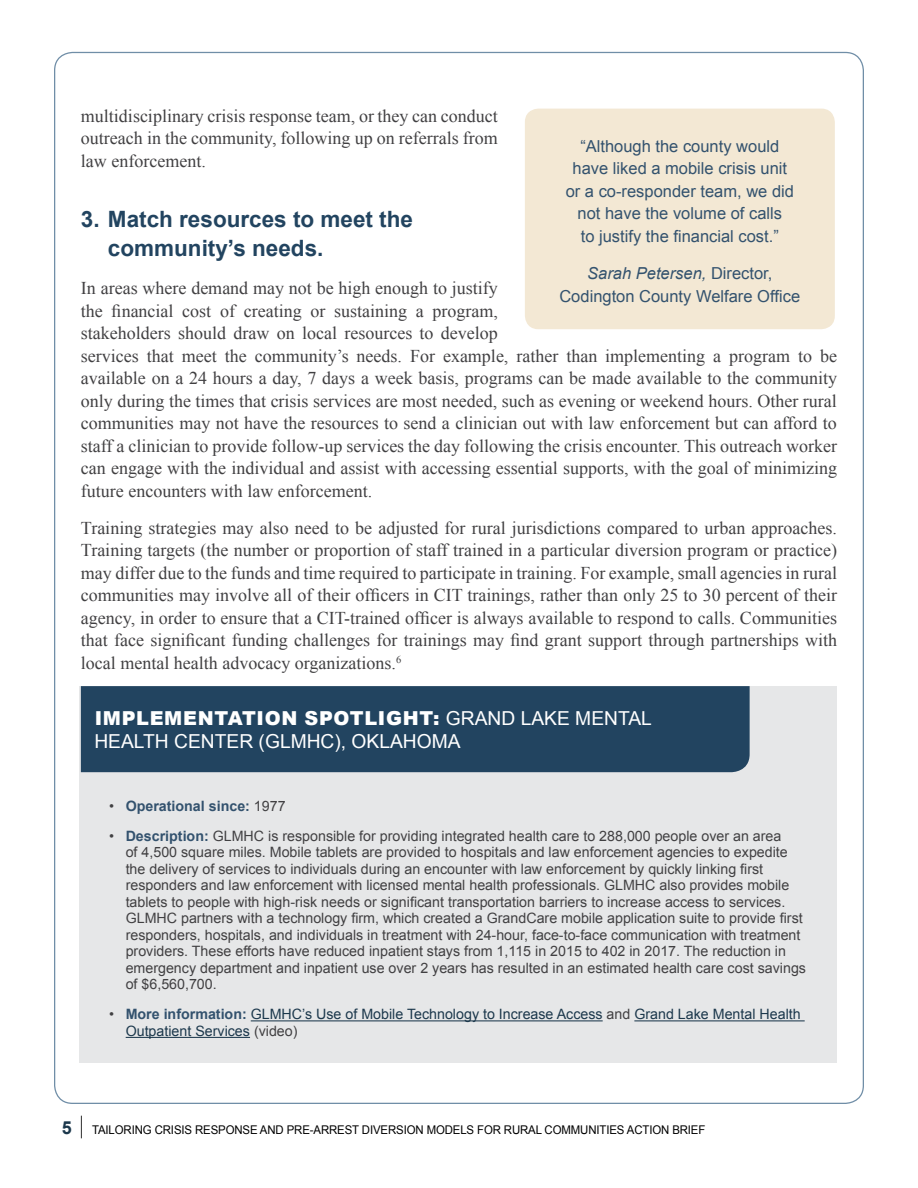
<style>
.page{position:relative;width:918px;height:1188px;background:#fff}
.page>*{position:absolute;margin:0;border:0;box-sizing:border-box;transform-origin:0 0}
.t1{font:700 22.5px/30px "Arial";color:#224460}
.t2{font:19.2px/22.5px "Arial";color:#fff}
.t3{font:18px/22.5px "Times New Roman";color:#414042;text-align:justify}
.t4{font:16.5px/22.5px "Arial";color:#33526e;text-align:center}
.t5{font:14.25px/16.5px "Arial";color:#414042}
.t6{font:14.25px/16.5px "Arial";color:#1c384c}
.t7{font:700 14.25px "Arial";color:#33526e}
.t8{font:12px "Arial";letter-spacing:-.01em;color:#000;scale:.95 1}
.s1{font-style:italic}
.s2{font-weight:900}
.s3{font-weight:400;color:#414042}
.s4{font-weight:700;color:#33526e}
.s5{color:#414042}
.s6{font-weight:700;font-size:18px;color:#1c384c}
</style>
<div class="page">
<svg style="left:81px;top:1116px;width:1px;height:22px"></svg>
<div style="left:525px;top:109px;width:310px;height:220px;background:#f3e8d4;border-radius:14px"></div>
<div style="left:80px;top:686px;width:757px;height:377px;background:#e6e7e8"></div>
<hr style="left:251px;top:1020px;width:352px;height:1px;background:#1c384c">
<hr style="left:634px;top:1020px;width:171px;height:1px;background:#1c384c">
<hr style="left:126px;top:1037px;width:124px;height:1px;background:#1c384c">
<div style="left:81px;top:686px;width:669px;height:86px;background:#224460"></div>
<p class="t3" style="left:81px;top:104px;width:418px">multidisciplinary crisis response team, or they can conduct outreach in the community, following up on referrals from law enforcement.</p>
<p class="t4" style="left:566px;top:135px;width:230px">“Although the county would have liked a mobile crisis unit or a co-responder team, we did not have the volume of calls<br>to justify the financial cost.”</p>
<p class="t4" style="left:559px;top:262px;width:242px"><span class="s1">Sarah Petersen,</span> Director,<br>Codington County Welfare Office</p>
<h3 class="t1" style="left:108px;top:204px;width:307px;text-indent:-27px">3. Match resources to meet the community’s needs.</h3>
<p class="t3" style="left:81px;top:276px;width:758px;text-align:left">In areas where demand may not be high enough to justify<br>the financial cost of creating or sustaining a program,<br>stakeholders should draw on local resources to develop<br>services that meet the community’s needs. For example, rather than implementing a program to be available on a 24 hours a day, 7 days a week basis, programs can be made available to the community only during the times that crisis services are most needed, such as evening or weekend hours. Other rural communities may not have the resources to send a clinician out with law enforcement but can afford to staff a clinician to provide follow-up services the day following the crisis encounter. This outreach worker can engage with the individual and assist with accessing essential supports, with the goal of minimizing future encounters with law enforcement.</p>
<p class="t3" style="left:81px;top:516px;width:758px">Training strategies may also need to be adjusted for rural jurisdictions compared to urban approaches.<br>Training targets (the number or proportion of staff trained in a particular diversion program or practice) may differ due to the funds and time required to participate in training. For example, small agencies in rural communities may involve all of their officers in CIT trainings, rather than only 25 to 30 percent of their agency, in order to ensure that a CIT-trained officer is always available to respond to calls. Communities that face significant funding challenges for trainings may find grant support through partnerships with local mental health advocacy organizations.<sup>6</sup></p>
<h3 class="t2" style="left:94px;top:707px;width:559px"><span class="s2">IMPLEMENTATION SPOTLIGHT:</span> GRAND LAKE MENTAL<br>HEALTH CENTER (GLMHC), OKLAHOMA</h3>
<p class="t7" style="left:109px;top:796px;width:178px"><span class="s3">•</span> Operational since: <span class="s3">1977</span></p>
<p class="t5" style="left:126px;top:828px;width:682px;text-indent:-17px">• <span class="s4">Description:</span> GLMHC is responsible for providing integrated health care to 288,000 people over an area<br>of 4,500 square miles. Mobile tablets are provided to hospitals and law enforcement agencies to expedite the delivery of services to individuals during an encounter with law enforcement by quickly linking first responders and law enforcement with licensed mental health professionals. GLMHC also provides mobile tablets to people with high-risk needs or significant transportation barriers to increase access to services.<br>GLMHC partners with a technology firm, which created a GrandCare mobile application suite to provide first responders, hospitals, and individuals in treatment with 24-hour, face-to-face communication with treatment providers. These efforts have reduced inpatient stays from 1,115 in 2015 to 402 in 2017. The reduction in emergency department and inpatient use over 2 years has resulted in an estimated health care cost savings of $6,560,700.</p>
<p class="t6" style="left:126px;top:1006px;width:677px;text-indent:-17px"><span class="s5">•</span> <span class="s4">More information:</span> GLMHC’s Use of Mobile Technology to Increase Access <span class="s5">and</span> Grand Lake Mental Health<br>Outpatient Services <span class="s5">(video)</span></p>
<p class="t8" style="left:62px;top:1122px;width:679px"><span class="s6">5</span> TAILORING CRISIS RESPONSE AND PRE-ARREST DIVERSION MODELS FOR RURAL COMMUNITIES ACTION BRIEF</p>
</div>
